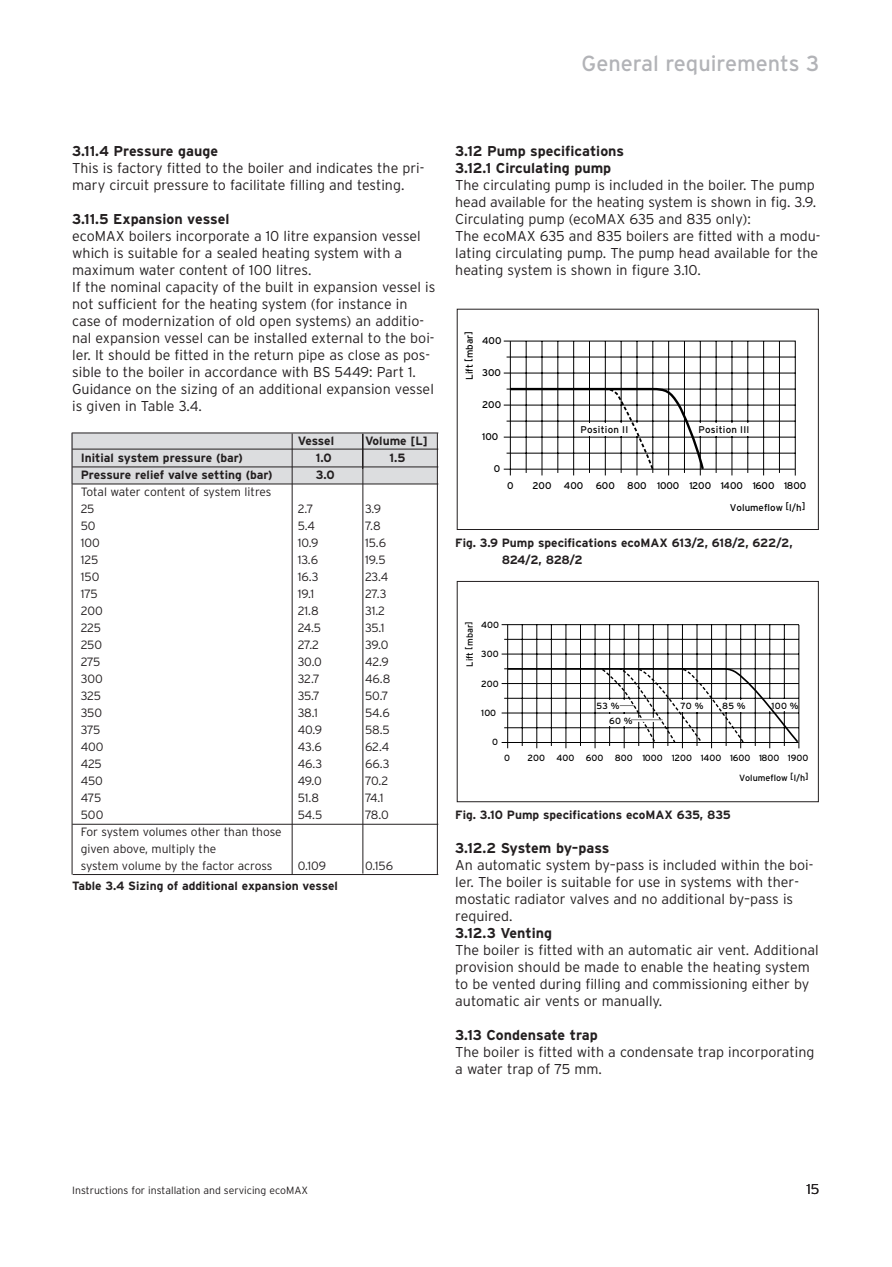
<style>
.page{position:relative;width:892px;height:1267px;background:#fff}
.page>*{position:absolute;margin:0;border:0;box-sizing:border-box;transform-origin:0 0}
.t1{font:21.75px "Interstate";color:#b2b3b7}
.t2{font:300 14.25px/17px "Interstate";color:#231f20}
.t3{font:700 14.25px/17px "Interstate";color:#231f20}
.t4{font:300 12px/17px "Interstate";color:#231f20}
.t5{font:700 12px/17px "Interstate";color:#231f20}
.t6{font:300 10.5px "Interstate";color:#231f20}
.t7{font:9.75px "Interstate";color:#000}
.t8{font:9.75px "Interstate";letter-spacing:.025em;color:#000}
.t9{font:9px/19.4px "Interstate";color:#000}
</style>
<div class="page">
<svg style="left:71px;top:308px;width:748px;height:567px"></svg>
<h1 class="t1" style="left:581px;top:55px;width:239px">General requirements 3</h1>
<p class="t3" style="left:72px;top:143px;width:147px">3.11.4 Pressure gauge</p>
<p class="t2" style="left:72px;top:160px;width:353px">This is factory fitted to the boiler and indicates the pri&shy;mary circuit pressure to facilitate filling and testing.</p>
<p class="t3" style="left:72px;top:211px;width:159px">3.11.5 Expansion vessel</p>
<p class="t2" style="left:72px;top:228px;width:364px">ecoMAX boilers incorporate a 10 litre expansion vessel which is suitable for a sealed heating system with a maximum water content of 100 litres.<br>If the nominal capacity of the built in expansion vessel is not sufficient for the heating system (for instance in case of modernization of old open systems) an additio&shy;nal expansion vessel can be installed external to the boi&shy;ler. It should be fitted in the return pipe as close as pos&shy;sible to the boiler in accordance with BS 5449: Part 1.<br>Guidance on the sizing of an additional expansion vessel is given in Table 3.4.</p>
<p class="t5" style="left:298px;top:433px;width:38px">Vessel</p>
<p class="t5" style="left:365px;top:433px;width:64px">Volume [L]</p>
<p class="t5" style="left:81px;top:450px;width:164px">Initial system pressure (bar)</p>
<p class="t5" style="left:316px;top:450px;width:17px">1.0</p>
<p class="t5" style="left:389px;top:450px;width:17px">1.5</p>
<p class="t5" style="left:81px;top:467px;width:193px">Pressure relief valve setting (bar)</p>
<p class="t5" style="left:316px;top:467px;width:20px">3.0</p>
<p class="t4" style="left:81px;top:484px;width:192px">Total water content of system litres<br>25</p>
<p class="t4" style="left:298px;top:501px;width:17px">2.7</p>
<p class="t4" style="left:365px;top:501px;width:18px">3.9</p>
<p class="t4" style="left:81px;top:518px;width:16px">50</p>
<p class="t4" style="left:298px;top:518px;width:19px">5.4</p>
<p class="t4" style="left:365px;top:518px;width:17px">7.8</p>
<p class="t4" style="left:81px;top:535px;width:21px">100</p>
<p class="t4" style="left:298px;top:535px;width:22px">10.9</p>
<p class="t4" style="left:365px;top:535px;width:23px">15.6</p>
<p class="t4" style="left:81px;top:552px;width:19px">125</p>
<p class="t4" style="left:298px;top:552px;width:22px">13.6</p>
<p class="t4" style="left:365px;top:552px;width:22px">19.5</p>
<p class="t4" style="left:81px;top:569px;width:20px">150</p>
<p class="t4" style="left:298px;top:569px;width:22px">16.3</p>
<p class="t4" style="left:365px;top:569px;width:25px">23.4</p>
<p class="t4" style="left:81px;top:586px;width:19px">175</p>
<p class="t4" style="left:298px;top:586px;width:18px">19.1</p>
<p class="t4" style="left:365px;top:586px;width:23px">27.3</p>
<p class="t4" style="left:81px;top:603px;width:24px">200</p>
<p class="t4" style="left:298px;top:603px;width:23px">21.8</p>
<p class="t4" style="left:365px;top:603px;width:22px">31.2</p>
<p class="t4" style="left:81px;top:620px;width:22px">225</p>
<p class="t4" style="left:298px;top:620px;width:25px">24.5</p>
<p class="t4" style="left:365px;top:620px;width:21px">35.1</p>
<p class="t4" style="left:81px;top:637px;width:23px">250</p>
<p class="t4" style="left:298px;top:637px;width:23px">27.2</p>
<p class="t4" style="left:365px;top:637px;width:25px">39.0</p>
<p class="t4" style="left:81px;top:654px;width:21px">275</p>
<p class="t4" style="left:298px;top:654px;width:26px">30.0</p>
<p class="t4" style="left:365px;top:654px;width:25px">42.9</p>
<p class="t4" style="left:81px;top:671px;width:24px">300</p>
<p class="t4" style="left:298px;top:671px;width:24px">32.7</p>
<p class="t4" style="left:365px;top:671px;width:27px">46.8</p>
<p class="t4" style="left:81px;top:688px;width:22px">325</p>
<p class="t4" style="left:298px;top:688px;width:24px">35.7</p>
<p class="t4" style="left:365px;top:688px;width:25px">50.7</p>
<p class="t4" style="left:81px;top:705px;width:23px">350</p>
<p class="t4" style="left:298px;top:705px;width:22px">38.1</p>
<p class="t4" style="left:365px;top:705px;width:26px">54.6</p>
<p class="t4" style="left:81px;top:722px;width:21px">375</p>
<p class="t4" style="left:298px;top:722px;width:26px">40.9</p>
<p class="t4" style="left:365px;top:722px;width:26px">58.5</p>
<p class="t4" style="left:81px;top:739px;width:24px">400</p>
<p class="t4" style="left:298px;top:739px;width:26px">43.6</p>
<p class="t4" style="left:365px;top:739px;width:26px">62.4</p>
<p class="t4" style="left:81px;top:756px;width:23px">425</p>
<p class="t4" style="left:298px;top:756px;width:26px">46.3</p>
<p class="t4" style="left:365px;top:756px;width:26px">66.3</p>
<p class="t4" style="left:81px;top:773px;width:24px">450</p>
<p class="t4" style="left:298px;top:773px;width:26px">49.0</p>
<p class="t4" style="left:365px;top:773px;width:25px">70.2</p>
<p class="t4" style="left:81px;top:790px;width:22px">475</p>
<p class="t4" style="left:298px;top:790px;width:23px">51.8</p>
<p class="t4" style="left:365px;top:790px;width:20px">74.1</p>
<p class="t4" style="left:81px;top:807px;width:24px">500</p>
<p class="t4" style="left:298px;top:807px;width:26px">54.5</p>
<p class="t4" style="left:365px;top:807px;width:25px">78.0</p>
<p class="t4" style="left:81px;top:824px;width:202px">For system volumes other than those given above, multiply the<br>system volume by the factor across</p>
<p class="t4" style="left:298px;top:858px;width:30px">0.109</p>
<p class="t4" style="left:365px;top:858px;width:30px">0.156</p>
<p class="t5" style="left:72px;top:878px;width:267px">Table 3.4 Sizing of additional expansion vessel</p>
<p class="t3" style="left:455px;top:143px;width:170px">3.12 Pump specifications<br>3.12.1 Circulating pump</p>
<p class="t2" style="left:455px;top:177px;width:367px">The circulating pump is included in the boiler. The pump head available for the heating system is shown in fig. 3.9.<br>Circulating pump (ecoMAX 635 and 835 only):<br>The ecoMAX 635 and 835 boilers are fitted with a modu&shy;lating circulating pump. The pump head available for the heating system is shown in figure 3.10.</p>
<p class="t7" style="left:466px;top:380px;width:51px;rotate:-90deg">Lift [mbar]</p>
<p class="t7" style="left:482px;top:337px;width:21px">400</p>
<p class="t7" style="left:482px;top:369px;width:20px">300</p>
<p class="t7" style="left:482px;top:401px;width:21px">200</p>
<p class="t7" style="left:482px;top:433px;width:18px">100</p>
<p class="t7" style="left:494px;top:465px;width:8px">0</p>
<p class="t8" style="left:580px;top:426px;width:49px">Position II</p>
<p class="t8" style="left:698px;top:426px;width:53px">Position III</p>
<p class="t7" style="left:720px;top:482px;width:24px">1400</p>
<p class="t7" style="left:784px;top:482px;width:23px">1800</p>
<p class="t7" style="left:507px;top:482px;width:8px">0</p>
<p class="t7" style="left:532px;top:482px;width:21px">200</p>
<p class="t7" style="left:564px;top:482px;width:21px">400</p>
<p class="t7" style="left:595px;top:482px;width:21px">600</p>
<p class="t7" style="left:627px;top:482px;width:85px">800 1000 1200</p>
<p class="t7" style="left:752px;top:482px;width:23px">1600</p>
<p class="t7" style="left:729px;top:503px;width:77px">Volumeflow [l/h]</p>
<p class="t5" style="left:501px;top:535px;width:292px;text-indent:-46px">Fig. 3.9 Pump specifications ecoMAX 613/2, 618/2, 622/2,<br>824/2, 828/2</p>
<p class="t9" style="left:460px;top:666px;width:47px;rotate:-90deg">Lift [mbar]</p>
<p class="t9" style="left:481px;top:615px;width:19px">400</p>
<p class="t9" style="left:481px;top:645px;width:19px">300</p>
<p class="t9" style="left:481px;top:674px;width:19px">200</p>
<p class="t9" style="left:481px;top:704px;width:16px">100</p>
<p class="t9" style="left:492px;top:733px;width:7px">0</p>
<p class="t9" style="left:596px;top:697px;width:25px">53 %</p>
<p class="t9" style="left:771px;top:697px;width:29px">100 %</p>
<p class="t9" style="left:609px;top:711px;width:25px">60 %</p>
<p class="t9" style="left:680px;top:697px;width:25px">70 %</p>
<p class="t9" style="left:722px;top:697px;width:25px">85 %</p>
<p class="t9" style="left:504px;top:749px;width:7px">0</p>
<p class="t9" style="left:527px;top:749px;width:19px">200</p>
<p class="t9" style="left:556px;top:749px;width:19px">400</p>
<p class="t9" style="left:585px;top:749px;width:19px">600</p>
<p class="t9" style="left:614px;top:749px;width:79px">800 1000 1200</p>
<p class="t9" style="left:730px;top:749px;width:22px">1600</p>
<p class="t9" style="left:701px;top:749px;width:22px">1400</p>
<p class="t9" style="left:787px;top:749px;width:22px">1900</p>
<p class="t9" style="left:739px;top:749px;width:71px;text-indent:20px">1800<br>Volumeflow [l/h]</p>
<p class="t5" style="left:455px;top:807px;width:277px">Fig. 3.10 Pump specifications ecoMAX 635, 835</p>
<p class="t3" style="left:455px;top:841px;width:156px">3.12.2 System by–pass</p>
<p class="t2" style="left:455px;top:858px;width:359px">An automatic system by–pass is included within the boi&shy;ler. The boiler is suitable for use in systems with ther&shy;mostatic radiator valves and no additional by–pass is required.</p>
<p class="t3" style="left:455px;top:926px;width:98px">3.12.3 Venting</p>
<p class="t2" style="left:455px;top:943px;width:365px">The boiler is fitted with an automatic air vent. Additional provision should be made to enable the heating system to be vented during filling and commissioning either by automatic air vents or manually.</p>
<p class="t3" style="left:455px;top:1028px;width:144px">3.13 Condensate trap</p>
<p class="t2" style="left:455px;top:1045px;width:360px">The boiler is fitted with a condensate trap incorporating a water trap of 75 mm.</p>
<p class="t6" style="left:72px;top:1185px;width:237px">Instructions for installation and servicing ecoMAX</p>
<p class="t2" style="left:806px;top:1181px;width:15px">15</p>
</div>
